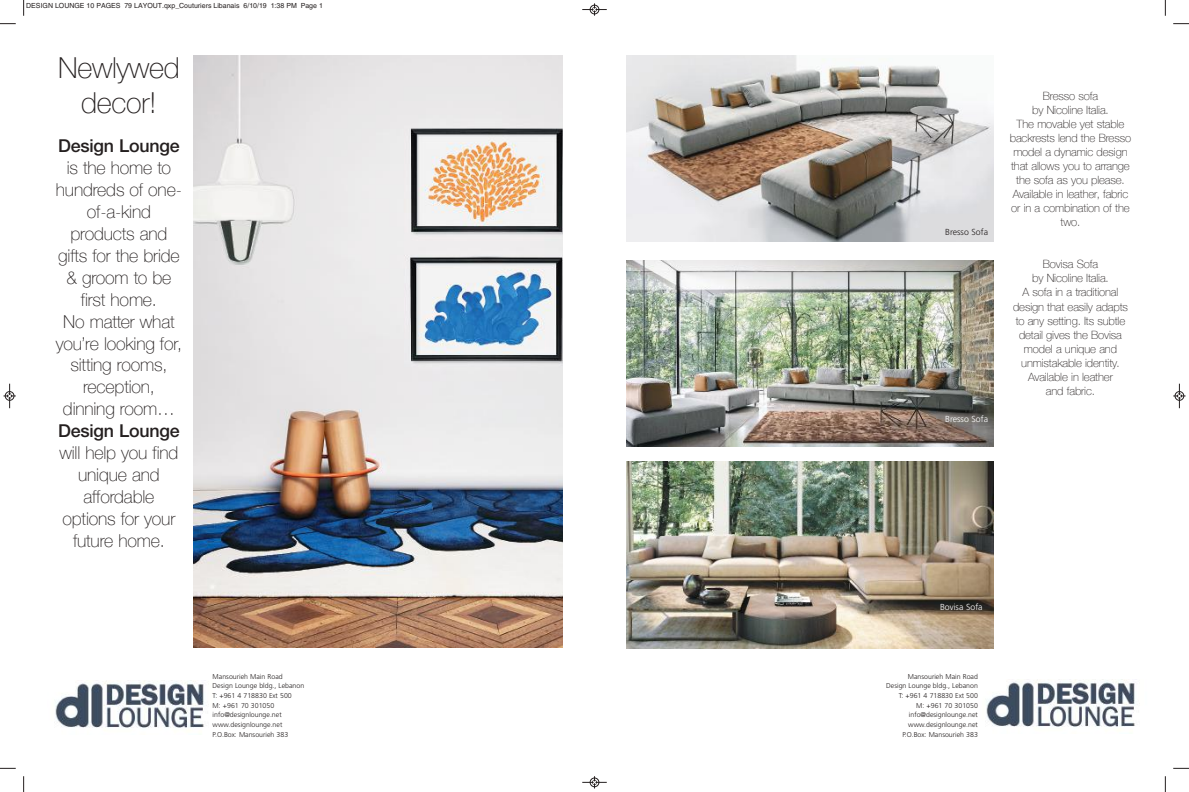
<style>
.page{position:relative;width:1189px;height:792px;background:#fff}
.page>*{position:absolute;margin:0;border:0;box-sizing:border-box;transform-origin:0 0}
.t1{font:100 28.88px/35px "Helvetica Neue";letter-spacing:-.01em;color:#241f1f;text-align:center}
.t2{font:100 17.76px/21.9px "Helvetica Neue";letter-spacing:-.01em;color:#241f1f;text-align:center}
.t3{font:500 17.76px "Helvetica Neue";letter-spacing:-.01em;color:#241f1f}
.t4{font:100 11.38px/14px "Helvetica Neue";letter-spacing:-.01em;color:#241f1f;text-align:center}
.t5{font:300 8.75px "Frutiger";color:#fff}
.t6{font:300 8.75px "Frutiger";color:#241f1f}
.t7{font:300 7px/9.6px "Frutiger";color:#241f1f}
.t8{font:7px "Helvetica";color:#241f1f}
</style>
<div class="page">
<img style="left:194px;top:55px;width:369px;height:592px">
<img style="left:626px;top:55px;width:367px;height:186px">
<img style="left:626px;top:461px;width:367px;height:187px">
<img style="left:626px;top:260px;width:367px;height:186px">
<img style="left:55px;top:680px;width:149px;height:48px">
<img style="left:986px;top:679px;width:149px;height:48px">
<svg style="left:23px;top:0;width:1px;height:16px"></svg>
<svg style="left:0;top:23px;width:16px;height:1px"></svg>
<svg style="left:1164px;top:0;width:1px;height:16px"></svg>
<svg style="left:1173px;top:23px;width:15px;height:1px"></svg>
<svg style="left:23px;top:776px;width:1px;height:15px"></svg>
<svg style="left:0;top:767px;width:16px;height:2px"></svg>
<svg style="left:1164px;top:776px;width:1px;height:15px"></svg>
<svg style="left:1173px;top:767px;width:15px;height:2px"></svg>
<svg style="left:582px;top:3px;width:24px;height:13px"></svg>
<svg style="left:582px;top:776px;width:24px;height:12px"></svg>
<svg style="left:4px;top:383px;width:12px;height:25px"></svg>
<svg style="left:1173px;top:383px;width:12px;height:25px"></svg>
<p class="t8" style="left:26px;top:3px;width:298px">DESIGN LOUNGE 10 PAGES 79 LAYOUT.qxp_Couturiers Libanais 6/10/19 1:38 PM Page 1</p>
<h1 class="t1" style="left:58px;top:50px;width:123px">Newlywed decor!</h1>
<h2 class="t3" style="left:58px;top:140px;width:123px">Design Lounge</h2>
<h2 class="t2" style="left:56px;top:157px;width:128px">is the home to hundreds of one&shy;of-a-kind products and gifts for the bride &amp; groom to be first home.<br>No matter what you’re looking for, sitting rooms, reception, dinning room…</h2>
<h2 class="t3" style="left:58px;top:424px;width:123px">Design Lounge</h2>
<h2 class="t2" style="left:59px;top:441px;width:120px">will help you find unique and affordable options for your future home.</h2>
<p class="t6" style="left:945px;top:229px;width:44px">Bresso Sofa</p>
<p class="t5" style="left:945px;top:415px;width:44px">Bresso Sofa</p>
<p class="t4" style="left:1009px;top:89px;width:123px">Bresso sofa<br>by Nicoline Italia.<br>The movable yet stable backrests lend the Bresso model a dynamic design that allows you to arrange the sofa as you please.<br>Available in leather, fabric or in a combination of the two.</p>
<p class="t4" style="left:1012px;top:257px;width:116px">Bovisa Sofa<br>by Nicoline Italia.<br>A sofa in a traditional design that easily adapts to any setting. Its subtle detail gives the Bovisa model a unique and unmistakable identity.<br>Available in leather<br>and fabric.</p>
<p class="t5" style="left:939px;top:603px;width:44px">Bovisa Sofa</p>
<p class="t7" style="left:213px;top:672px;width:93px">Mansourieh Main Road<br>Design Lounge bldg., Lebanon<br>T: +961 4 718830 Ext 500<br>M: +961 70 301050 info@designlounge.net www.designlounge.net<br>P.O.Box: Mansourieh 383</p>
<p class="t7" style="left:886px;top:672px;width:93px;text-align:right">Mansourieh Main Road<br>Design Lounge bldg., Lebanon<br>T: +961 4 718830 Ext 500<br>M: +961 70 301050 info@designlounge.net www.designlounge.net<br>P.O.Box: Mansourieh 383</p>
</div>
